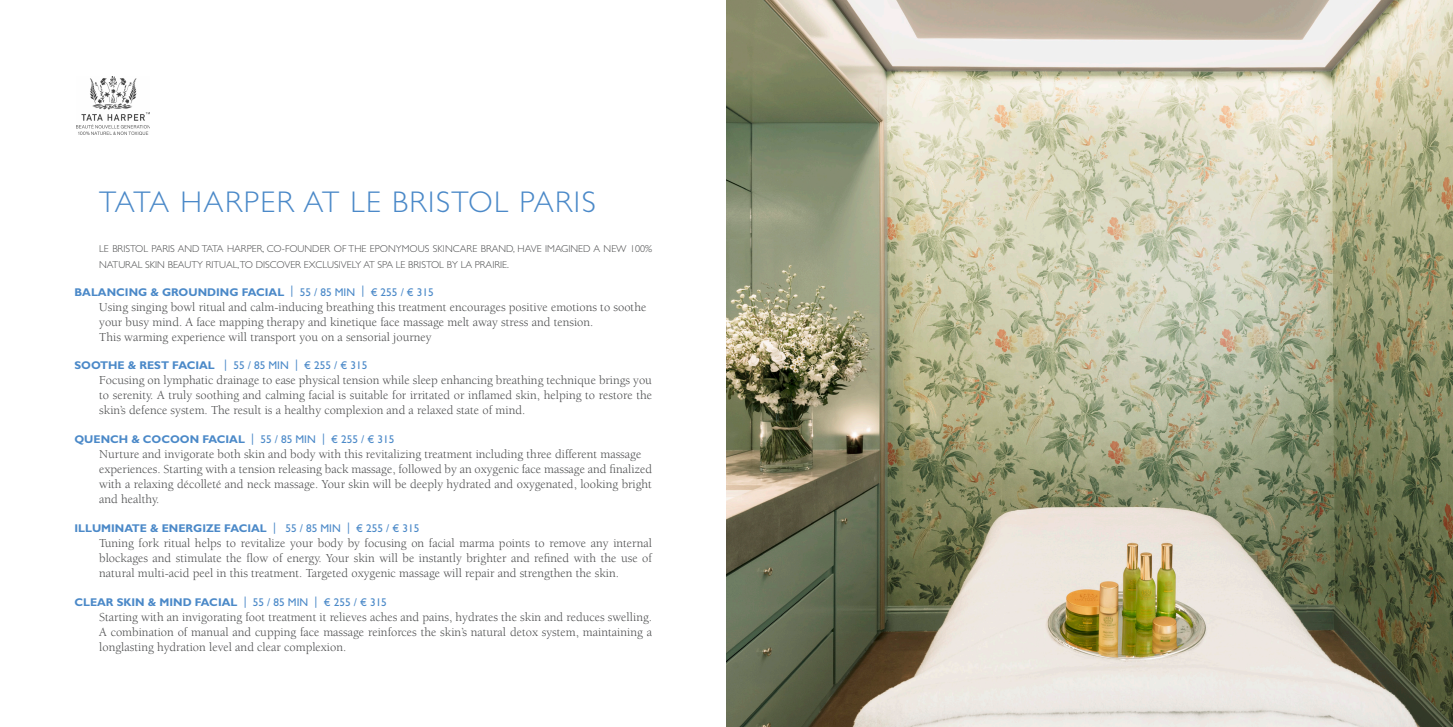
<style>
.page{position:relative;width:1453px;height:727px;background:#fff}
.page>*{position:absolute;margin:0;border:0;box-sizing:border-box;transform-origin:0 0}
.t1{font:300 30px "Gill Sans Std";letter-spacing:.05em;color:#4b89c8}
.t2{font:12.5px/15px "Berkeley Std";color:#4b4c4d;text-align:justify}
.t3{font:700 11.25px "Gill Sans Std";color:#4b89c8}
.t4{font:11.25px "Gill Sans Std";color:#4b89c8}
.t5{font:300 10px/15.6px "Gill Sans Std";color:#4b4c4d}
.s1{font-weight:400}
.s2{font-weight:700}
</style>
<div class="page">
<img style="left:77px;top:76px;width:73px;height:59px">
<img style="left:726px;top:0;width:727px;height:726px">
<p class="t1" style="left:99px;top:185px;width:498px">TATA HARPER AT LE BRISTOL PARIS</p>
<p class="t5" style="left:99px;top:241px;width:554px">LE BRISTOL PARIS AND TATA HARPER, CO-FOUNDER OF THE EPONYMOUS SKINCARE BRAND, HAVE IMAGINED A NEW 100%<br>NATURAL SKIN BEAUTY RITUAL,TO DISCOVER EXCLUSIVELY AT SPA LE BRISTOL BY LA PRAIRIE.</p>
<p class="t3" style="left:74px;top:285px;width:361px">BALANCING &amp; GROUNDING FACIAL <span class="s1">| 55 / 85 MIN | € 255 / € 315</span></p>
<p class="t2" style="left:99px;top:299px;width:549px">Using singing bowl ritual and calm-inducing breathing this treatment encourages positive emotions to soothe</p>
<p class="t2" style="left:99px;top:314px;width:496px">your busy mind. A face mapping therapy and kinetique face massage melt away stress and tension.</p>
<p class="t2" style="left:99px;top:329px;width:334px">This warming experience will transport you on a sensorial journey</p>
<p class="t4" style="left:74px;top:359px;width:294px"><span class="s2">SOOTHE &amp; REST FACIAL</span> | 55 / 85 MIN | € 255 / € 315</p>
<p class="t2" style="left:99px;top:373px;width:554px">Focusing on lymphatic drainage to ease physical tension while sleep enhancing breathing technique brings you to serenity. A truly soothing and calming facial is suitable for irritated or inflamed skin, helping to restore the skin’s defence system. The result is a healthy complexion and a relaxed state of mind.</p>
<p class="t3" style="left:74px;top:432px;width:322px">QUENCH &amp; COCOON FACIAL <span class="s1">| 55 / 85 MIN | € 255 / € 315</span></p>
<p class="t2" style="left:99px;top:447px;width:544px">Nurture and invigorate both skin and body with this revitalizing treatment including three different massage</p>
<p class="t2" style="left:99px;top:462px;width:554px">experiences. Starting with a tension releasing back massage, followed by an oxygenic face massage and finalized</p>
<p class="t2" style="left:99px;top:477px;width:554px">with a relaxing décolleté and neck massage. Your skin will be deeply hydrated and oxygenated, looking bright and healthy.</p>
<p class="t3" style="left:74px;top:521px;width:346px">ILLUMINATE &amp; ENERGIZE FACIAL <span class="s1">| 55 / 85 MIN | € 255 / € 315</span></p>
<p class="t2" style="left:99px;top:535px;width:554px">Tuning fork ritual helps to revitalize your body by focusing on facial marma points to remove any internal blockages and stimulate the flow of energy. Your skin will be instantly brighter and refined with the use of natural multi-acid peel in this treatment. Targeted oxygenic massage will repair and strengthen the skin.</p>
<p class="t3" style="left:74px;top:595px;width:314px">CLEAR SKIN &amp; MIND FACIAL <span class="s1">| 55 / 85 MIN | € 255 / € 315</span></p>
<p class="t2" style="left:99px;top:609px;width:554px">Starting with an invigorating foot treatment it relieves aches and pains, hydrates the skin and reduces swelling.<br>A combination of manual and cupping face massage reinforces the skin’s natural detox system, maintaining a longlasting hydration level and clear complexion.</p>
</div>
